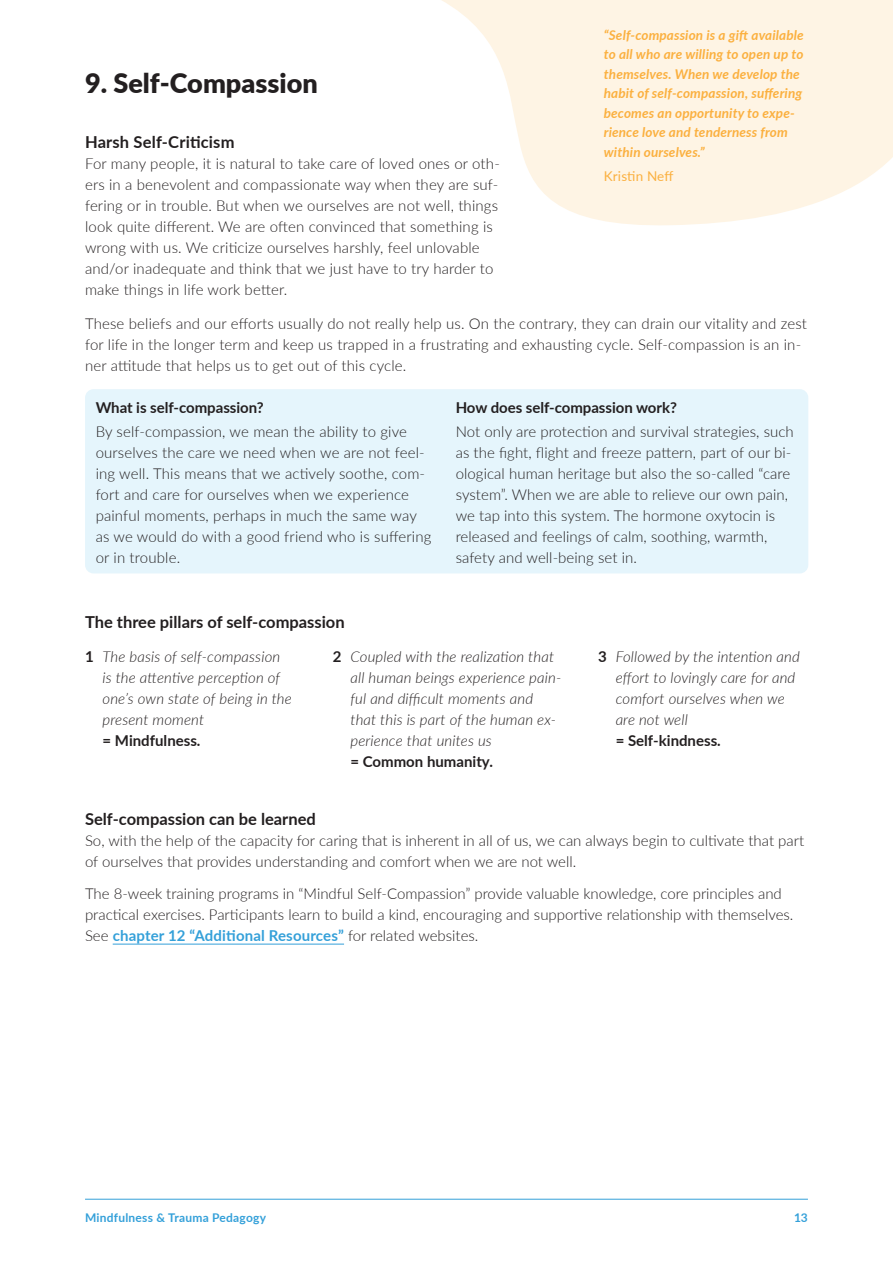
<style>
.page{position:relative;width:893px;height:1263px;background:#fff}
.page>*{position:absolute;margin:0;border:0;box-sizing:border-box;transform-origin:0 0}
.t1{font:900 27px "Lato";color:#231f20}
.t2{font:700 16.5px "Lato";color:#231f20}
.t3{font:300 15px/21px "Lato";letter-spacing:.005em;color:#231f20}
.t4{font:italic 300 15px/21px "Lato";letter-spacing:.01em;color:#231f20}
.t5{font:700 15px "Lato";letter-spacing:-.005em;color:#231f20}
.t6{font:italic 700 13.5px/19.5px "Lato";letter-spacing:.01em;color:#fbb03f}
.t7{font:13.5px "Lato";letter-spacing:.01em;color:#fbb03f}
.t8{font:700 12px "Lato";letter-spacing:.02em;color:#34a0d9}
.s1{font-weight:700;color:#34a0d9}
</style>
<div class="page">
<hr style="left:85px;top:1199px;width:723px;height:1px;background:#34a0d9">
<svg style="left:442px;top:0;width:451px;height:226px;fill:#fef4e4"></svg>
<div style="left:85px;top:389px;width:723px;height:184px;background:#e5f5fc;border-radius:9px"></div>
<hr style="left:113px;top:944px;width:231px;height:1px;background:#34a0d9">
<h1 class="t1" style="left:85px;top:63px;width:234px">9. Self-Compassion</h1>
<p class="t2" style="left:85px;top:130px;width:151px">Harsh Self-Criticism</p>
<p class="t3" style="left:85px;top:152px;width:416px">For many people, it is natural to take care of loved ones or oth&shy;ers in a benevolent and compassionate way when they are suf&shy;fering or in trouble. But when we ourselves are not well, things look quite different. We are often convinced that something is wrong with us. We criticize ourselves harshly, feel unlovable and/or inadequate and think that we just have to try harder to make things in life work better.</p>
<p class="t6" style="left:604px;top:25px;width:201px">“Self-compassion is a gift available to all who are willing to open up to themselves. When we develop the habit of self-compassion, suffering becomes an opportunity to expe&shy;rience love and tenderness from within ourselves.”</p>
<p class="t7" style="left:604px;top:166px;width:71px">Kristin Neff</p>
<p class="t3" style="left:85px;top:312px;width:723px">These beliefs and our efforts usually do not really help us. On the contrary, they can drain our vitality and zest for life in the longer term and keep us trapped in a frustrating and exhausting cycle. Self-compassion is an in&shy;ner attitude that helps us to get out of this cycle.</p>
<p class="t5" style="left:96px;top:397px;width:170px">What is self-compassion?</p>
<p class="t3" style="left:96px;top:420px;width:337px">By self-compassion, we mean the ability to give ourselves the care we need when we are not feel&shy;ing well. This means that we actively soothe, com&shy;fort and care for ourselves when we experience painful moments, perhaps in much the same way as we would do with a good friend who is suffering or in trouble.</p>
<p class="t5" style="left:456px;top:397px;width:223px">How does self-compassion work?</p>
<p class="t3" style="left:456px;top:420px;width:340px">Not only are protection and survival strategies, such as the fight, flight and freeze pattern, part of our bi&shy;ological human heritage but also the so-called “care system”. When we are able to relieve our own pain, we tap into this system. The hormone oxytocin is released and feelings of calm, soothing, warmth, safety and well-being set in.</p>
<p class="t2" style="left:85px;top:610px;width:261px">The three pillars of self-compassion</p>
<p class="t4" style="left:103px;top:646px;width:191px">The basis of self-compassion is the attentive perception of one’s own state of being in the present moment</p>
<p class="t5" style="left:103px;top:730px;width:99px">= Mindfulness.</p>
<p class="t5" style="left:85px;top:646px;width:10px">1</p>
<p class="t4" style="left:616px;top:646px;width:186px">Followed by the intention and effort to lovingly care for and comfort ourselves when we are not well</p>
<p class="t5" style="left:616px;top:730px;width:107px">= Self-kindness.</p>
<p class="t4" style="left:350px;top:646px;width:212px">Coupled with the realization that all human beings experience pain&shy;ful and difficult moments and that this is part of the human ex&shy;perience that unites us</p>
<p class="t5" style="left:350px;top:751px;width:144px">= Common humanity.</p>
<p class="t5" style="left:333px;top:646px;width:10px">2</p>
<p class="t5" style="left:598px;top:646px;width:10px">3</p>
<p class="t2" style="left:85px;top:807px;width:232px">Self-compassion can be learned</p>
<p class="t3" style="left:85px;top:830px;width:721px">So, with the help of the capacity for caring that is inherent in all of us, we can always begin to cultivate that part of ourselves that provides understanding and comfort when we are not well.</p>
<p class="t3" style="left:85px;top:882px;width:710px">The 8-week training programs in “Mindful Self-Compassion” provide valuable knowledge, core principles and practical exercises. Participants learn to build a kind, encouraging and supportive relationship with themselves.<br>See <span class="s1">chapter 12 “Additional Resources”</span> for related websites.</p>
<p class="t8" style="left:85px;top:1208px;width:182px">Mindfulness &amp; Trauma Pedagogy</p>
<p class="t8" style="left:794px;top:1208px;width:15px">13</p>
</div>
